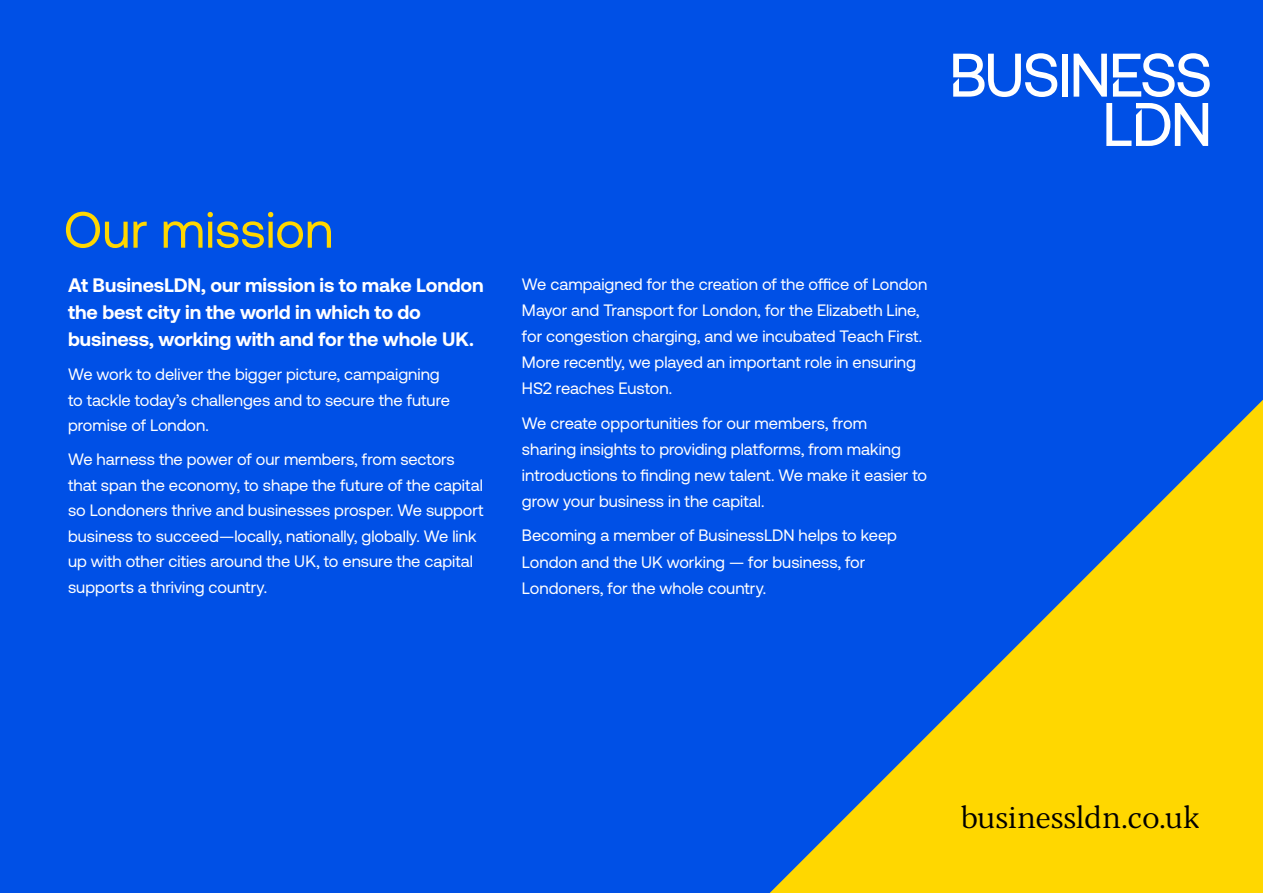
<style>
.page{position:relative;width:1263px;height:893px;background:#0050e6}
.page>*{position:absolute;margin:0;border:0;box-sizing:border-box;transform-origin:0 0}
.t1{font:51px "Aeonik";color:#ffd700}
.t2{font:30px "Blacker Pro Text";letter-spacing:-.015em;color:#000}
.t3{font:700 19.5px/27px "Aeonik";letter-spacing:-.005em;color:#fff}
.t4{font:16.5px/26px "Aeonik";color:#fff}
</style>
<div class="page">
<svg style="left:770px;top:400px;width:493px;height:493px"></svg>
<div style="left:1062px;top:54px;width:5px;height:43px;background:#fff"></div>
<svg style="left:1073px;top:54px;width:34px;height:43px"></svg>
<svg style="left:1113px;top:53px;width:97px;height:44px"></svg>
<svg style="left:1106px;top:103px;width:102px;height:43px"></svg>
<svg style="left:953px;top:53px;width:104px;height:44px"></svg>
<h1 class="t1" style="left:64px;top:202px;width:271px">Our mission</h1>
<p class="t3" style="left:68px;top:271px;width:417px">At BusinesLDN, our mission is to make London the best city in the world in which to do business, working with and for the whole UK.</p>
<p class="t4" style="left:68px;top:361px;width:384px;line-height:25.5px">We work to deliver the bigger picture, campaigning to tackle today’s challenges and to secure the future promise of London.</p>
<p class="t4" style="left:68px;top:447px;width:417px;line-height:25.5px">We harness the power of our members, from sectors that span the economy, to shape the future of the capital so Londoners thrive and businesses prosper. We support business to succeed—locally, nationally, globally. We link up with other cities around the UK, to ensure the capital supports a thriving country.</p>
<p class="t4" style="left:522px;top:272px;width:407px">We campaigned for the creation of the office of London Mayor and Transport for London, for the Elizabeth Line, for congestion charging, and we incubated Teach First.<br>More recently, we played an important role in ensuring HS2 reaches Euston.</p>
<p class="t4" style="left:522px;top:410px;width:407px">We create opportunities for our members, from<br>sharing insights to providing platforms, from making introductions to finding new talent. We make it easier to grow your business in the capital.</p>
<p class="t4" style="left:522px;top:523px;width:377px">Becoming a member of BusinessLDN helps to keep<br>London and the UK working — for business, for<br>Londoners, for the whole country.</p>
<h2 class="t2" style="left:961px;top:799px;width:240px">businessldn.co.uk</h2>
</div>
